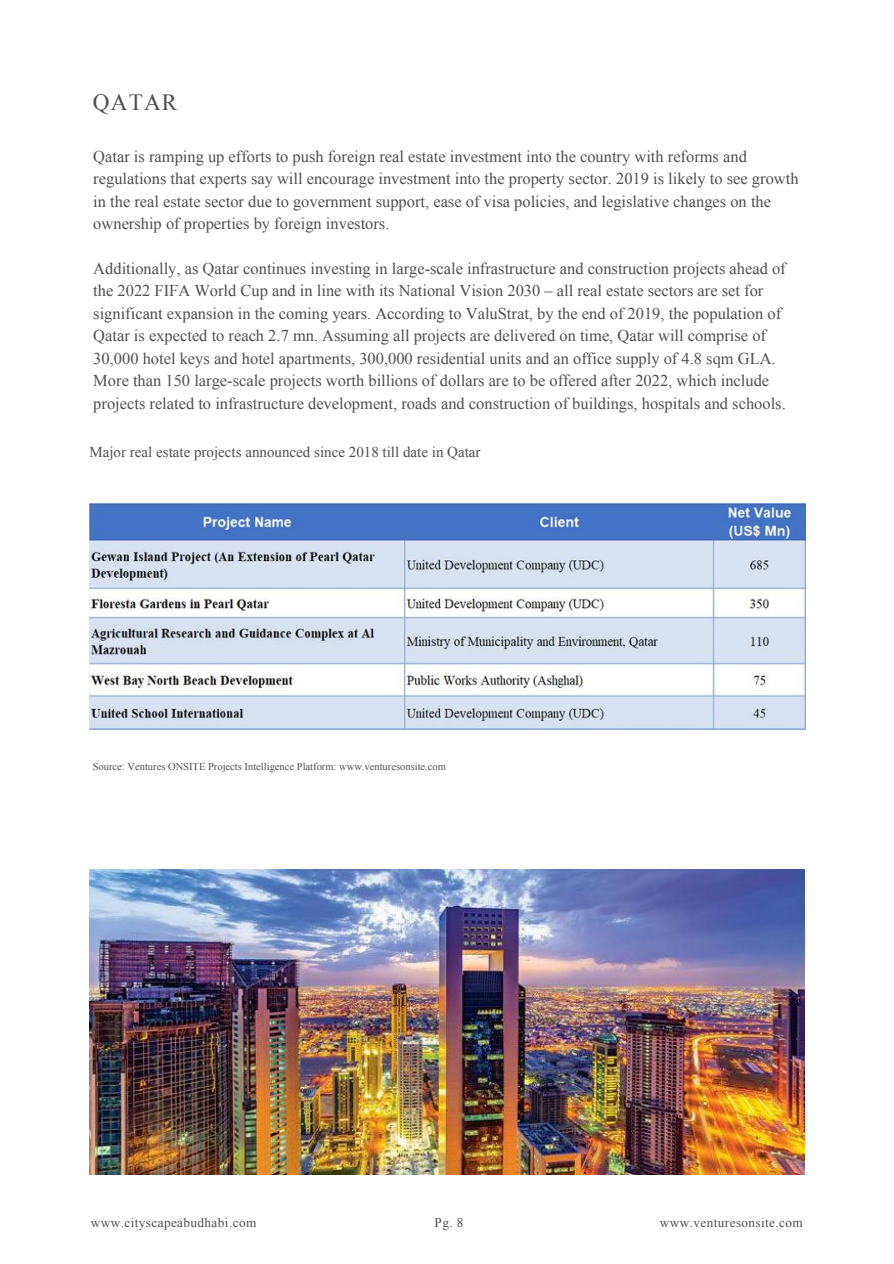
<style>
.page{position:relative;width:894px;height:1264px;background:#fff}
.page>*{position:absolute;margin:0;border:0;box-sizing:border-box;transform-origin:0 0}
.t1{font:23.25px "Times New Roman";letter-spacing:.05em;color:#4f4f4f}
.t2{font:16.5px/22.5px "Times New Roman";color:#4f4f4f}
.t3{font:15px "Times New Roman";color:#4f4f4f}
.t4{font:13.2px "Times New Roman";letter-spacing:.03em;color:#4f4f4f}
.t5{font:10.5px "Times New Roman";color:#4f4f4f}
</style>
<div class="page">
<img style="left:89px;top:504px;width:715px;height:225px">
<img style="left:89px;top:869px;width:715px;height:305px">
<h1 class="t1" style="left:93px;top:89px;width:86px">QATAR</h1>
<p class="t2" style="left:93px;top:145px;width:706px">Qatar is ramping up efforts to push foreign real estate investment into the country with reforms and regulations that experts say will encourage investment into the property sector. 2019 is likely to see growth in the real estate sector due to government support, ease of visa policies, and legislative changes on the ownership of properties by foreign investors.</p>
<p class="t2" style="left:93px;top:257px;width:693px">Additionally, as Qatar continues investing in large-scale infrastructure and construction projects ahead of the 2022 FIFA World Cup and in line with its National Vision 2030 – all real estate sectors are set for significant expansion in the coming years. According to ValuStrat, by the end of 2019, the population of Qatar is expected to reach 2.7 mn. Assuming all projects are delivered on time, Qatar will comprise of 30,000 hotel keys and hotel apartments, 300,000 residential units and an office supply of 4.8 sqm GLA.<br>More than 150 large-scale projects worth billions of dollars are to be offered after 2022, which include projects related to infrastructure development, roads and construction of buildings, hospitals and schools.</p>
<p class="t3" style="left:89px;top:444px;width:392px">Major real estate projects announced since 2018 till date in Qatar</p>
<p class="t5" style="left:93px;top:760px;width:354px">Source: Ventures ONSITE Projects Intelligence Platform: www.venturesonsite.com</p>
<p class="t4" style="left:91px;top:1215px;width:167px">www.cityscapeabudhabi.com</p>
<p class="t4" style="left:434px;top:1214px;width:30px">Pg. 8</p>
<p class="t4" style="left:659px;top:1215px;width:144px">www.venturesonsite.com</p>
</div>
